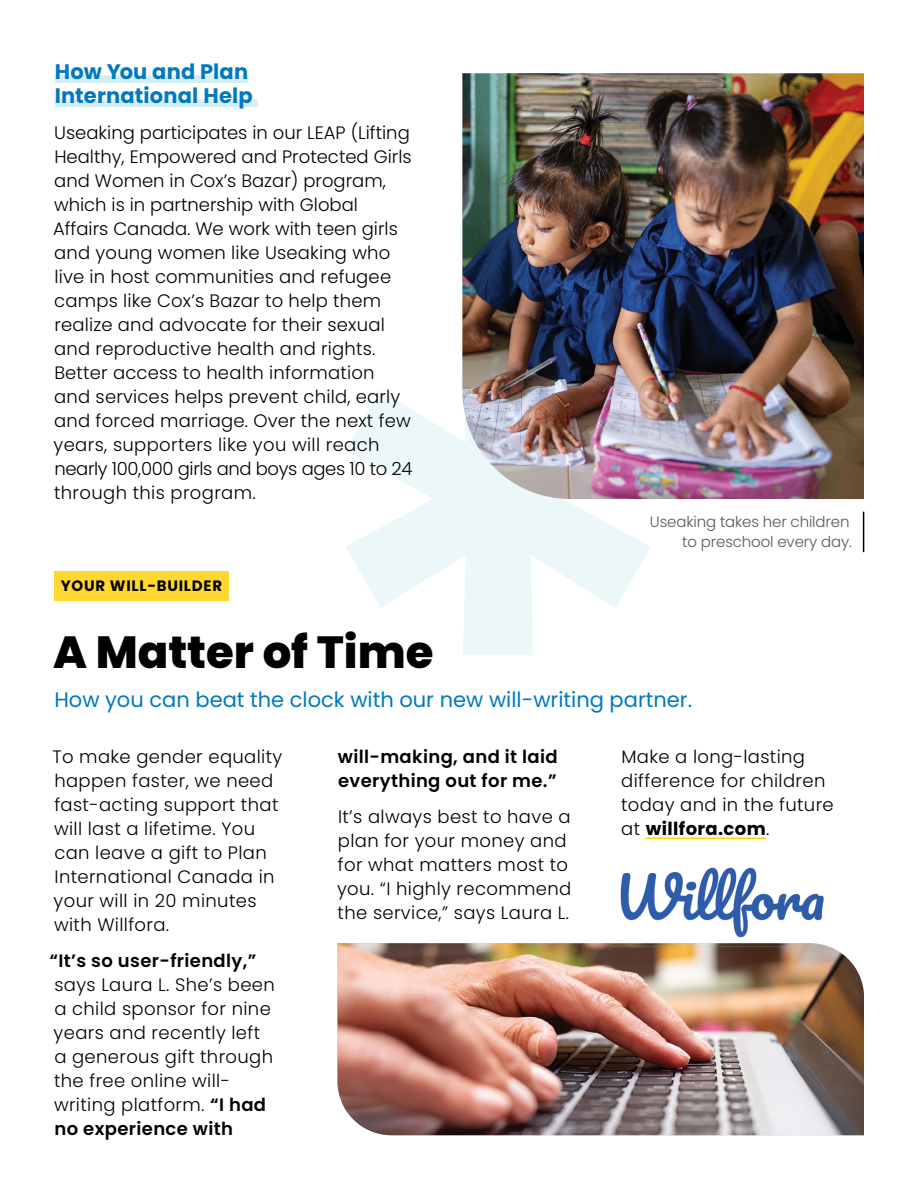
<style>
.page{position:relative;width:918px;height:1188px;background:#fff}
.page>*{position:absolute;margin:0;border:0;box-sizing:border-box;transform-origin:0 0}
.t1{font:800 45px "Poppins";color:#000}
.t2{font:21px "Poppins";color:#0079c1}
.t3{font:700 21px/24px "Poppins";letter-spacing:.005em;color:#0079c1}
.t4{font:300 18px/24px "Poppins";letter-spacing:.02em;color:#000}
.t5{font:600 18px/24px "Poppins";letter-spacing:.02em;color:#000}
.t6{font:300 15px/19.5px "Poppins";letter-spacing:-.01em;color:#58595b;text-align:right}
.t7{font:700 15px "Poppins";letter-spacing:.05em;color:#000}
.s1{font-weight:600}
.s2{font-weight:700}
</style>
<div class="page">
<hr style="left:646px;top:838px;width:120px;height:1px;background:#ffd400">
<svg style="left:346px;top:390px;width:304px;height:265px;fill:#ecf7fa"></svg>
<div style="left:54px;top:571px;width:175px;height:30px;background:#ffd730"></div>
<img style="left:462px;top:73px;width:402px;height:426px">
<hr style="left:863px;top:512px;width:1px;height:40px;background:#000">
<div style="left:55px;top:76px;width:193px;height:7px;background:#d5eef4"></div>
<div style="left:55px;top:100px;width:203px;height:7px;background:#d5eef4"></div>
<img style="left:338px;top:943px;width:526px;height:192px">
<img style="left:620px;top:867px;width:209px;height:79px">
<img style="left:610px;top:943px;width:218px;height:3px">
<p class="t3" style="left:55px;top:60px;width:200px">How You and Plan<br>International Help</p>
<p class="t4" style="left:53px;top:121px;width:361px">Useaking participates in our LEAP (Lifting Healthy, Empowered and Protected Girls and Women in Cox’s Bazar) program, which is in partnership with Global Affairs Canada. We work with teen girls and young women like Useaking who live in host communities and refugee camps like Cox’s Bazar to help them realize and advocate for their sexual and reproductive health and rights.<br>Better access to health information and services helps prevent child, early and forced marriage. Over the next few years, supporters like you will reach nearly 100,000 girls and boys ages 10 to 24 through this program.</p>
<p class="t7" style="left:61px;top:577px;width:163px">YOUR WILL-BUILDER</p>
<p class="t6" style="left:650px;top:512px;width:203px">Useaking takes her children to preschool every day.</p>
<h1 class="t1" style="left:53px;top:627px;width:382px">A Matter of Time</h1>
<p class="t2" style="left:54px;top:688px;width:639px">How you can beat the clock with our new will-writing partner.</p>
<p class="t4" style="left:52px;top:745px;width:231px">To make gender equality happen faster, we need fast-acting support that will last a lifetime. You can leave a gift to Plan<br>International Canada in your will in 20 minutes with Willfora.</p>
<p class="t5" style="left:50px;top:949px;width:208px">“It’s so user-friendly,”</p>
<p class="t4" style="left:54px;top:973px;width:223px">says Laura L. She’s been a child sponsor for nine years and recently left a generous gift through the free online will&shy;writing platform. <span class="s1">“I had no experience with</span></p>
<p class="t5" style="left:338px;top:745px;width:221px">will-making, and it laid everything out for me.”</p>
<p class="t4" style="left:337px;top:805px;width:236px">It’s always best to have a plan for your money and for what matters most to you. “I highly recommend the service,” says Laura L.</p>
<p class="t4" style="left:621px;top:745px;width:214px">Make a long-lasting difference for children today and in the future at <span class="s2">willfora.com</span>.</p>
</div>
